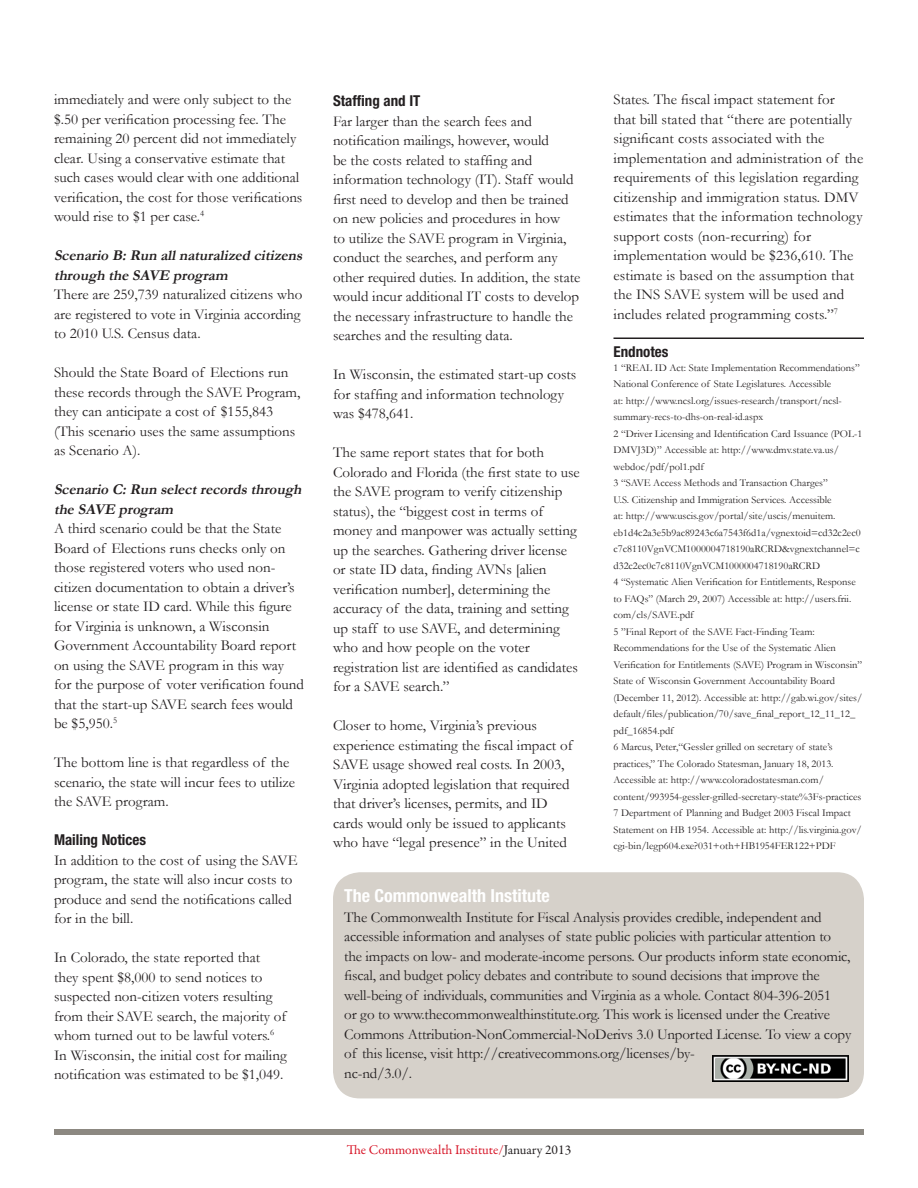
<style>
.page{position:relative;width:918px;height:1188px;background:#fff}
.page>*{position:absolute;margin:0;border:0;box-sizing:border-box;transform-origin:0 0}
.Body_Copy{font:700 condensed 18px "Helvetica Neue";color:#fff}
.Body_Copy-2{font:15px/19.5px "Garamond";color:#231f20}
.Body_Copy-3{font:italic 700 15px/19.5px "Garamond";color:#231f20}
.Body_Copy-4{font:700 condensed 15px "Helvetica Neue";color:#231f20}
.t1{font:13.5px "Garamond Premr Pro";letter-spacing:-.005em;color:#d71729}
.Body_Copy-5{font:10.5px/16.5px "Garamond";color:#231f20}
.s1{color:#231f20}
</style>
<div class="page">
<div style="left:54px;top:1130px;width:810px;height:5px;background:#8c8881"></div>
<div style="left:333px;top:872px;width:531px;height:226px;background:#d6d1ca;border-radius:27px"></div>
<img style="left:712px;top:1056px;width:137px;height:26px">
<hr style="left:614px;top:338px;width:250px;height:1px;background:#231f20">
<p class="Body_Copy-2" style="left:54px;top:89px;width:250px">immediately and were only subject to the $.50 per verification processing fee. The remaining 20 percent did not immediately clear. Using a conservative estimate that such cases would clear with one additional verification, the cost for those verifications would rise to $1 per case.<sup>4</sup></p>
<p class="Body_Copy-3" style="left:54px;top:246px;width:254px">Scenario B:Run allnaturalized citizens through the SAVE program</p>
<p class="Body_Copy-2" style="left:54px;top:284px;width:250px;text-align:justify">There are 259,739 naturalized citizens who are registered to vote in Virginia according to 2010 U.S. Census data.</p>
<p class="Body_Copy-2" style="left:54px;top:362px;width:248px">Should the State Board of Elections run these records through the SAVE Program, they can anticipate a cost of $155,843 (This scenario uses the same assumptions as Scenario A).</p>
<p class="Body_Copy-3" style="left:54px;top:480px;width:253px">Scenario C:Run selectrecordsthrough the SAVE program</p>
<p class="Body_Copy-2" style="left:54px;top:518px;width:251px">A third scenario could be that the State Board of Elections runs checks only on those registered voters who used non&shy;citizen documentation to obtain a driver’s license or state ID card. While this figure for Virginia is unknown, a Wisconsin Government Accountability Board report on using the SAVE program in this way for the purpose of voter verification found that the start-up SAVE search fees would be $5,950.<sup>5</sup></p>
<p class="Body_Copy-2" style="left:54px;top:752px;width:243px">The bottom line is that regardless of the scenario, the state will incur fees to utilize the SAVE program.</p>
<p class="Body_Copy-4" style="left:54px;top:831px;width:94px">Mailing Notices</p>
<p class="Body_Copy-2" style="left:54px;top:850px;width:245px">In addition to the cost of using the SAVE program, the state will also incur costs to produce and send the notifications called for in the bill.</p>
<p class="Body_Copy-2" style="left:54px;top:947px;width:234px">In Colorado, the state reported that they spent $8,000 to send notices to suspected non-citizen voters resulting from their SAVE search, the majority of whom turned out to be lawful voters.<sup>6<br></sup>In Wisconsin, the initial cost for mailing notification was estimated to be $1,049.</p>
<p class="Body_Copy-4" style="left:333px;top:92px;width:89px">Staffing and IT</p>
<p class="Body_Copy-2" style="left:333px;top:111px;width:249px">Far larger than the search fees and notification mailings, however, would<br>be the costs related to staffing and information technology (IT). Staff would first need to develop and then be trained on new policies and procedures in how<br>to utilize the SAVE program in Virginia, conduct the searches, and perform any other required duties. In addition, the state would incur additional IT costs to develop the necessary infrastructure to handle the searches and the resulting data.</p>
<p class="Body_Copy-2" style="left:333px;top:364px;width:245px">In Wisconsin, the estimated start-up costs for staffing and information technology was $478,641.</p>
<p class="Body_Copy-2" style="left:333px;top:442px;width:248px">The same report states that for both Colorado and Florida (the first state to use the SAVE program to verify citizenship status), the “biggest cost in terms of money and manpower was actually setting up the searches. Gathering driver license or state ID data, finding AVNs [alien verification number], determining the accuracy of the data, training and setting up staff to use SAVE, and determining who and how people on the voter registration list are identified as candidates for a SAVE search.”</p>
<p class="Body_Copy-2" style="left:333px;top:715px;width:241px">Closer to home, Virginia’s previous experience estimating the fiscal impact of SAVE usage showed real costs. In 2003, Virginia adopted legislation that required that driver’s licenses, permits, and ID cards would only be issued to applicants who have “legal presence” in the United</p>
<p class="Body_Copy-2" style="left:614px;top:89px;width:251px">States. The fiscal impact statement for<br>that bill stated that “there are potentially significant costs associated with the implementation and administration of the requirements of this legislation regarding citizenship and immigration status. DMV estimates that the information technology support costs (non-recurring) for implementation would be $236,610. The estimate is based on the assumption that the INS SAVE system will be used and includes related programming costs.”<sup>7</sup></p>
<p class="Body_Copy-4" style="left:614px;top:342px;width:56px">Endnotes</p>
<p class="Body_Copy-5" style="left:614px;top:359px;width:248px">1 “REAL ID Act: State Implementation Recommendations” National Conference of State Legislatures. Accessible<br>at: http://www.ncsl.org/issues-research/transport/ncsl&shy;summary-recs-to-dhs-on-real-id.aspx</p>
<p class="Body_Copy-5" style="left:614px;top:425px;width:250px">2 “Driver Licensing and Identification Card Issuance (POL-1<br>DMVJ3D)” Accessible at: http://www.dmv.state.va.us/ webdoc/pdf/pol1.pdf</p>
<p class="Body_Copy-5" style="left:614px;top:474px;width:249px">3 “SAVE Access Methods and Transaction Charges”<br>U.S. Citizenship and Immigration Services. Accessible<br>at: http://www.uscis.gov/portal/site/uscis/menuitem. eb1d4c2a3e5b9ac89243c6a7543f6d1a/vgnextoid=cd32c2ec0 c7c8110VgnVCM1000004718190aRCRD&amp;vgnextchannel=c d32c2ec0c7c8110VgnVCM1000004718190aRCRD</p>
<p class="Body_Copy-5" style="left:614px;top:573px;width:244px">4 “Systematic Alien Verification for Entitlements, Response to FAQs” (March 29, 2007) Accessible at: http://users.frii. com/cls/SAVE.pdf</p>
<p class="Body_Copy-5" style="left:614px;top:623px;width:250px">5 ”Final Report of the SAVE Fact-Finding Team:<br>Recommendations for the Use of the Systematic Alien Verification for Entitlements (SAVE) Program in Wisconsin” State of Wisconsin Government Accountability Board (December 11, 2012). Accessible at: http://gab.wi.gov/sites/ default/files/publication/70/save_final_report_12_11_12_ pdf_16854.pdf</p>
<p class="Body_Copy-5" style="left:614px;top:738px;width:249px">6 Marcus, Peter,“Gessler grilled on secretary of state’s practices,” The Colorado Statesman, January 18, 2013.<br>Accessible at: http://www.coloradostatesman.com/ content/993954-gessler-grilled-secretary-state%3Fs-practices</p>
<p class="Body_Copy-5" style="left:614px;top:804px;width:250px">7 Department of Planning and Budget 2003 Fiscal Impact<br>Statement on HB 1954. Accessible at: http://lis.virginia.gov/ cgi-bin/legp604.exe?031+oth+HB1954FER122+PDF</p>
<p class="Body_Copy" style="left:344px;top:885px;width:207px">The Commonwealth Institute</p>
<p class="Body_Copy-2" style="left:344px;top:907px;width:509px">The Commonwealth Institute for Fiscal Analysis provides credible, independent and accessible information and analyses of state public policies with particular attention to the impacts on low- and moderate-income persons. Our products inform state economic, fiscal, and budget policy debates and contribute to sound decisions that improve the well-being of individuals, communities and Virginia as a whole. Contact 804-396-2051<br>or go to www.thecommonwealthinstitute.org. This work is licensed under the Creative Commons Attribution-NonCommercial-NoDerivs 3.0 Unported License. To view a copy of this license, visit http://creativecommons.org/licenses/by-<br>nc-nd/3.0/.</p>
<p class="t1" style="left:347px;top:1142px;width:226px">The Commonwealth Institute/<span class="s1">January 2013</span></p>
</div>
